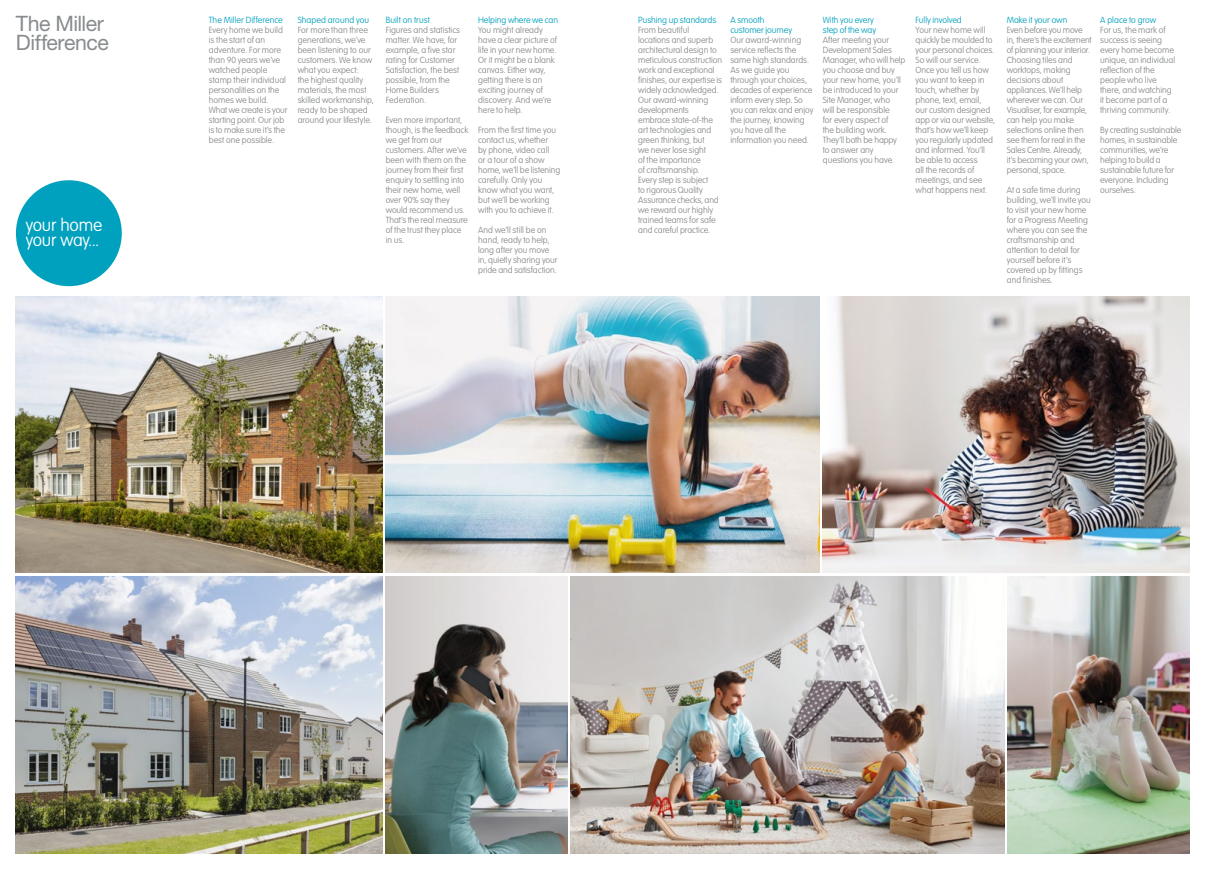
<style>
.page{position:relative;width:1205px;height:869px;background:#fff}
.page>*{position:absolute;margin:0;border:0;box-sizing:border-box;transform-origin:0 0}
.t1{font:21.25px/18.8px "Helvetica Neue LT Std";letter-spacing:-.025em;color:#888b8d}
.t2{font:100 17.5px/15px "VAG Rounded Std";letter-spacing:-.015em;color:#fff}
.t3{font:100 8.75px/10px "VAG Rounded Std";color:#888b8d}
.t4{font:100 8.75px/10px "VAG Rounded Std";letter-spacing:-.005em;color:#00a1be}
</style>
<div class="page">
<img style="left:1007px;top:576px;width:182px;height:276px">
<img style="left:823px;top:296px;width:366px;height:276px">
<div style="left:16px;top:180px;width:106px;height:106px;background:#00a1be;border-radius:50%"></div>
<img style="left:570px;top:576px;width:434px;height:276px">
<img style="left:386px;top:576px;width:181px;height:276px">
<img style="left:386px;top:296px;width:433px;height:276px">
<img style="left:16px;top:576px;width:366px;height:276px">
<img style="left:16px;top:296px;width:366px;height:276px">
<h1 class="t1" style="left:16px;top:14px;width:94px">The Miller<br>Difference</h1>
<h2 class="t2" style="left:26px;top:217px;width:78px">your home your way...</h2>
<p class="t4" style="left:209px;top:15px;width:75px">The Miller Difference</p>
<p class="t3" style="left:209px;top:25px;width:80px">Every home we build is the start of an adventure. For more than 90 years we’ve watched people stamp their individual personalities on the homes we build.<br>What we create is your starting point. Our job is to make sure it’s the best one possible.</p>
<p class="t4" style="left:298px;top:15px;width:73px">Shaped around you</p>
<p class="t3" style="left:298px;top:25px;width:78px">For more than three generations, we’ve been listening to our customers. We know what you expect:<br>the highest quality materials, the most skilled workmanship, ready to be shaped around your lifestyle.</p>
<p class="t4" style="left:386px;top:15px;width:46px">Built on trust</p>
<p class="t3" style="left:386px;top:25px;width:76px">Figures and statistics matter. We have, for example, a five star rating for Customer<br>Satisfaction, the best possible, from the<br>Home Builders<br>Federation.</p>
<p class="t3" style="left:386px;top:115px;width:84px">Even more important, though, is the feedback we get from our customers. After we’ve been with them on the journey from their first enquiry to settling into their new home, well over 90% say they would recommend us.<br>That’s the real measure of the trust they place in us.</p>
<p class="t4" style="left:478px;top:15px;width:81px">Helping where we can</p>
<p class="t3" style="left:478px;top:25px;width:80px">You might already have a clear picture of life in your new home.<br>Or it might be a blank canvas. Either way, getting there is an exciting journey of discovery. And we’re here to help.</p>
<p class="t3" style="left:478px;top:125px;width:84px">From the first time you contact us, whether<br>by phone, video call<br>or a tour of a show home, we’ll be listening carefully. Only you know what you want, but we’ll be working with you to achieve it.</p>
<p class="t3" style="left:478px;top:225px;width:81px">And we’ll still be on hand, ready to help, long after you move in, quietly sharing your pride and satisfaction.</p>
<p class="t4" style="left:638px;top:15px;width:80px">Pushing up standards</p>
<p class="t3" style="left:638px;top:25px;width:85px">From beautiful locations and superb architectural design to meticulous construction work and exceptional finishes, our expertise is widely acknowledged.<br>Our award-winning developments embrace state-of-the art technologies and green thinking, but<br>we never lose sight<br>of the importance<br>of craftsmanship.<br>Every step is subject<br>to rigorous Quality<br>Assurance checks, and we reward our highly trained teams for safe and careful practice.</p>
<p class="t4" style="left:730px;top:15px;width:63px">A smooth customer journey</p>
<p class="t3" style="left:730px;top:35px;width:85px">Our award-winning service reflects the same high standards.<br>As we guide you through your choices, decades of experience inform every step. So you can relax and enjoy the journey, knowing you have all the information you need.</p>
<p class="t4" style="left:823px;top:15px;width:55px">With you every step of the way</p>
<p class="t3" style="left:823px;top:35px;width:84px">After meeting your<br>Development Sales<br>Manager, who will help you choose and buy your new home, you’ll be introduced to your<br>Site Manager, who<br>will be responsible<br>for every aspect of<br>the building work.<br>They’ll both be happy to answer any questions you have.</p>
<p class="t4" style="left:915px;top:15px;width:48px">Fully involved</p>
<p class="t3" style="left:915px;top:25px;width:81px">Your new home will quickly be moulded to your personal choices.<br>So will our service.<br>Once you tell us how you want to keep in touch, whether by phone, text, email, our custom designed app or via our website, that’s how we’ll keep you regularly updated and informed. You’ll be able to access<br>all the records of meetings, and see what happens next.</p>
<p class="t4" style="left:1007px;top:15px;width:62px">Make it your own</p>
<p class="t3" style="left:1007px;top:25px;width:86px">Even before you move in, there’s the excitement of planning your interior.<br>Choosing tiles and worktops, making decisions about appliances. We’ll help wherever we can. Our<br>Visualiser, for example, can help you make selections online then see them for real in the<br>Sales Centre. Already, it’s becoming your own, personal, space.</p>
<p class="t3" style="left:1007px;top:185px;width:86px">At a safe time during building, we’ll invite you to visit your new home for a Progress Meeting where you can see the craftsmanship and attention to detail for yourself before it’s covered up by fittings and finishes.</p>
<p class="t4" style="left:1100px;top:15px;width:58px">A place to grow</p>
<p class="t3" style="left:1100px;top:25px;width:77px">For us, the mark of success is seeing every home become unique, an individual reflection of the people who live there, and watching it become part of a thriving community.</p>
<p class="t3" style="left:1100px;top:125px;width:83px">By creating sustainable homes, in sustainable communities, we’re helping to build a sustainable future for everyone. Including ourselves.</p>
</div>
